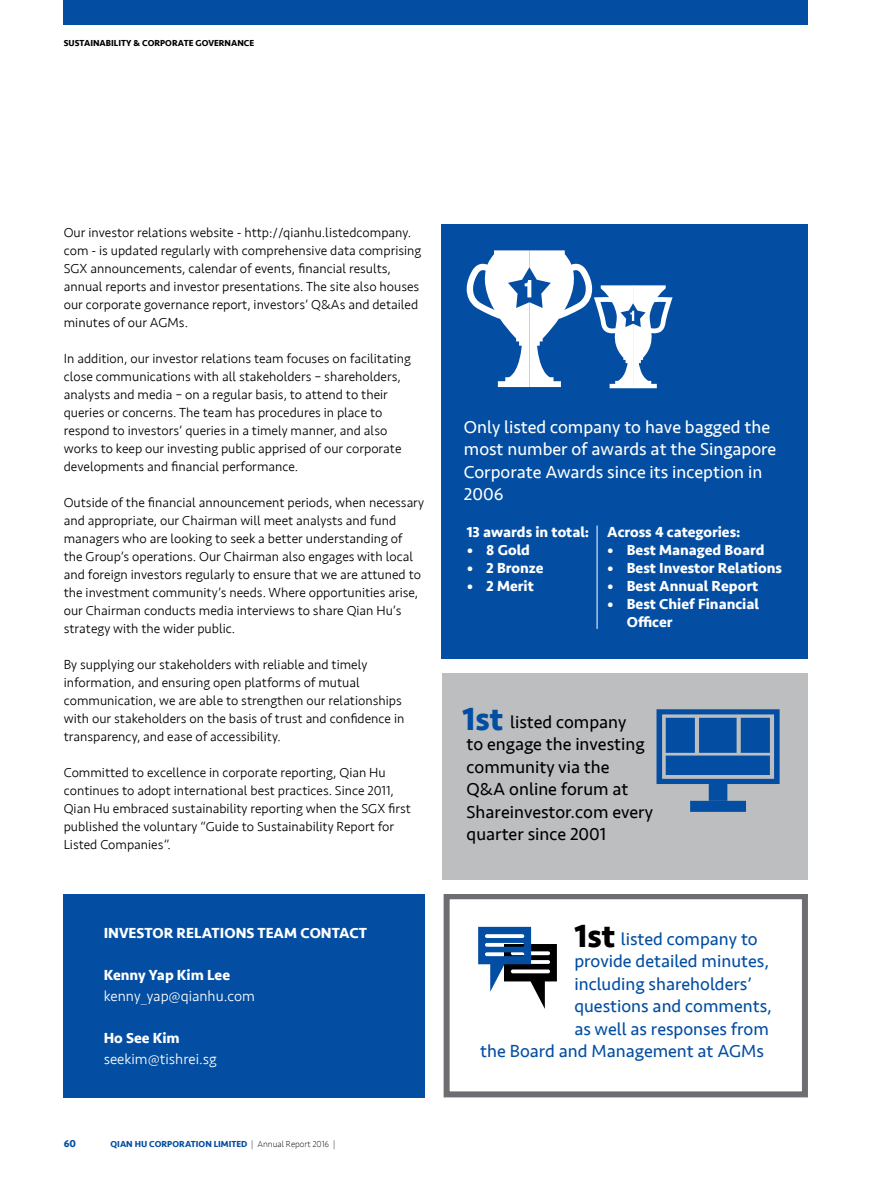
<style>
.page{position:relative;width:893px;height:1191px;background:#fff}
.page>*{position:absolute;margin:0;border:0;box-sizing:border-box;transform-origin:0 0}
.t1{font:700 33px "Seravek";color:#034ea2}
.t2{font:700 33px "Seravek";color:#000}
.t3{font:18px "Seravek";color:#034ea2}
.t4{font:18px/22.5px "Seravek";color:#000}
.t5{font:18px/22.5px "Seravek";color:#fff}
.t6{font:700 15px/18px "Seravek";color:#fff}
.t7{font:300 15px "Seravek";color:#fff}
.t8{font:300 13.5px/18px "Seravek";color:#000}
.t9{font:700 10.5px "Seravek";color:#034ea2}
.t10{font:700 9px "Seravek";color:#034ea2}
.t11{font:700 9px "Seravek";color:#000}
.s1{font-weight:200;color:#000}
</style>
<div class="page">
<div style="left:64px;top:0;width:744px;height:24px;background:#034ea2"></div>
<div style="left:441px;top:224px;width:367px;height:437px;background:#034ea2"></div>
<div style="left:442px;top:670px;width:366px;height:217px;background:#bcbec0"></div>
<div style="left:444px;top:893px;width:364px;height:204px;border:6px solid #6d6e71"></div>
<div style="left:64px;top:894px;width:361px;height:203px;background:#034ea2"></div>
<svg style="left:466px;top:250px;width:207px;height:138px"></svg>
<svg style="left:478px;top:926px;width:79px;height:83px"></svg>
<div style="left:656px;top:709px;width:124px;height:75px;background:#034ea2"></div>
<div style="left:662px;top:714px;width:112px;height:65px;background:#bcbec0"></div>
<div style="left:709px;top:784px;width:18px;height:17px;background:#034ea2"></div>
<div style="left:690px;top:801px;width:56px;height:11px;background:#034ea2"></div>
<div style="left:666px;top:755px;width:104px;height:20px;background:#034ea2"></div>
<div style="left:666px;top:718px;width:29px;height:35px;background:#034ea2"></div>
<div style="left:699px;top:718px;width:38px;height:35px;background:#034ea2"></div>
<div style="left:741px;top:718px;width:29px;height:35px;background:#034ea2"></div>
<hr style="left:597px;top:525px;width:1px;height:104px;background:#fff">
<div style="left:430px;top:659px;width:386px;height:14px;background:#fff"></div>
<div style="left:430px;top:879px;width:386px;height:14px;background:#fff"></div>
<p class="t11" style="left:64px;top:36px;width:192px">SUSTAINABILITY &amp; CORPORATE GOVERNANCE</p>
<p class="t8" style="left:64px;top:223px;width:359px">Our investor relations website - http://qianhu.listedcompany. com - is updated regularly with comprehensive data comprising SGX announcements, calendar of events, financial results, annual reports and investor presentations. The site also houses our corporate governance report, investors’ Q&amp;As and detailed minutes of our AGMs.</p>
<p class="t8" style="left:64px;top:349px;width:349px">In addition, our investor relations team focuses on facilitating close communications with all stakeholders – shareholders, analysts and media – on a regular basis, to attend to their queries or concerns. The team has procedures in place to respond to investors’ queries in a timely manner, and also works to keep our investing public apprised of our corporate developments and financial performance.</p>
<p class="t8" style="left:64px;top:493px;width:362px">Outside of the financial announcement periods, when necessary and appropriate, our Chairman will meet analysts and fund managers who are looking to seek a better understanding of the Group’s operations. Our Chairman also engages with local and foreign investors regularly to ensure that we are attuned to the investment community’s needs. Where opportunities arise, our Chairman conducts media interviews to share Qian Hu’s strategy with the wider public.</p>
<p class="t8" style="left:64px;top:655px;width:342px">By supplying our stakeholders with reliable and timely information, and ensuring open platforms of mutual communication, we are able to strengthen our relationships with our stakeholders on the basis of trust and confidence in transparency, and ease of accessibility.</p>
<p class="t8" style="left:64px;top:763px;width:349px">Committed to excellence in corporate reporting, Qian Hu continues to adopt international best practices. Since 2011, Qian Hu embraced sustainability reporting when the SGX first published the voluntary “Guide to Sustainability Report for Listed Companies”.</p>
<p class="t6" style="left:104px;top:923px;width:265px">INVESTOR RELATIONS TEAM CONTACT</p>
<p class="t6" style="left:104px;top:965px;width:128px">Kenny Yap Kim Lee</p>
<p class="t7" style="left:104px;top:987px;width:153px">kenny_yap@qianhu.com</p>
<p class="t6" style="left:104px;top:1028px;width:78px">Ho See Kim</p>
<p class="t7" style="left:104px;top:1050px;width:114px">seekim@tishrei.sg</p>
<p class="t9" style="left:64px;top:1135px;width:14px">60</p>
<p class="t10" style="left:111px;top:1136px;width:226px">QIAN HU CORPORATION LIMITED <span class="s1">| Annual Report 2016 |</span></p>
<h2 class="t5" style="left:464px;top:415px;width:314px">Only listed company to have bagged the most number of awards at the Singapore<br>Corporate Awards since its inception in<br>2006</h2>
<p class="t6" style="left:467px;top:523px;width:124px">13 awards in total:</p>
<p class="t6" style="left:467px;top:541px;width:65px">• 8 Gold</p>
<p class="t6" style="left:467px;top:559px;width:79px">• 2 Bronze</p>
<p class="t6" style="left:467px;top:577px;width:69px">• 2 Merit</p>
<p class="t6" style="left:607px;top:523px;width:135px">Across 4 categories:</p>
<p class="t6" style="left:607px;top:541px;width:159px">• Best Managed Board</p>
<p class="t6" style="left:607px;top:559px;width:176px">• Best Investor Relations</p>
<p class="t6" style="left:607px;top:577px;width:152px">• Best Annual Report</p>
<p class="t6" style="left:627px;top:595px;width:134px;text-indent:-20px">• Best Chief Financial<br>Officer</p>
<h1 class="t1" style="left:463px;top:693px;width:42px">1st</h1>
<h2 class="t4" style="left:467px;top:710px;width:188px;text-indent:44px">listed company<br>to engage the investing community via the<br>Q&amp;A online forum at<br>Shareinvestor.com every quarter since 2001</h2>
<h1 class="t2" style="left:574px;top:909px;width:42px">1st</h1>
<h2 class="t3" style="left:621px;top:924px;width:138px">listed company to</h2>
<h2 class="t3" style="left:574px;top:947px;width:196px">provide detailed minutes,</h2>
<h2 class="t3" style="left:574px;top:969px;width:179px">including shareholders’</h2>
<h2 class="t3" style="left:574px;top:992px;width:199px">questions and comments,</h2>
<h2 class="t3" style="left:574px;top:1014px;width:196px">as well as responses from</h2>
<h2 class="t3" style="left:480px;top:1037px;width:285px">the Board and Management at AGMs</h2>
</div>
